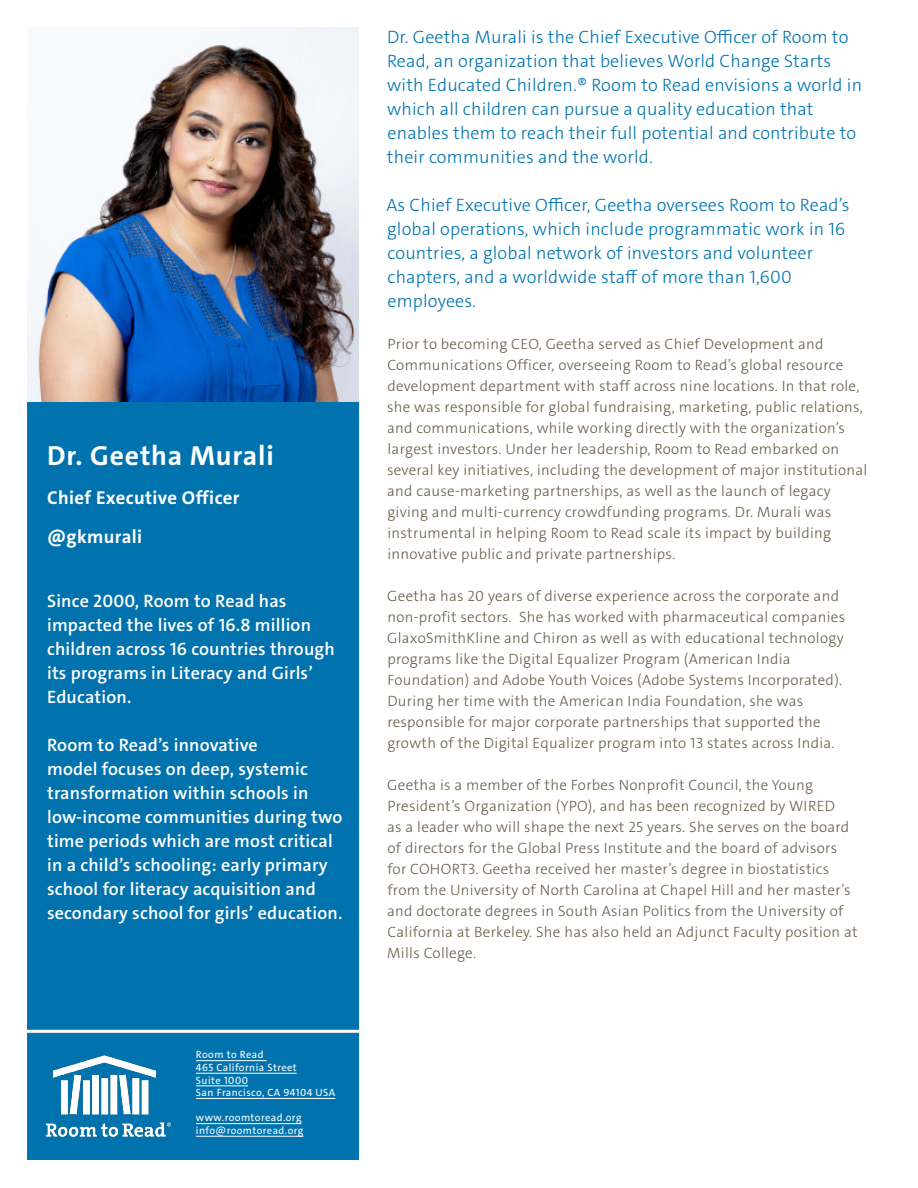
<style>
.page{position:relative;width:918px;height:1188px;background:#fff}
.page>*{position:absolute;margin:0;border:0;box-sizing:border-box;transform-origin:0 0}
.t1{font:700 27.75px "The Sans C4 s";letter-spacing:.03em;color:#fff}
.t2{font:700 18.75px "The Sans C4 s";letter-spacing:.02em;color:#fff}
.t3{font:300 18px/24px "The Sans C4 s";letter-spacing:.01em;color:#0073ae}
.t4{font:600 18px/24px "The Sans C4 s";letter-spacing:.01em;color:#fff}
.t5{font:300 15px/21px "The Sans C4 s";letter-spacing:.02em;color:#685d49}
.Paragraph_Style_1{font:10.5px/12.6px "The Sans C4 s";letter-spacing:.04em;color:#fff}
</style>
<div class="page">
<div style="left:27px;top:402px;width:331px;height:758px;background:#0073ae"></div>
<hr style="left:196px;top:1060px;width:71px;height:1px;background:#fff">
<hr style="left:196px;top:1073px;width:101px;height:1px;background:#fff">
<hr style="left:196px;top:1085px;width:52px;height:1px;background:#fff">
<hr style="left:196px;top:1098px;width:139px;height:1px;background:#fff">
<hr style="left:196px;top:1123px;width:106px;height:1px;background:#fff">
<hr style="left:196px;top:1136px;width:107px;height:1px;background:#fff">
<hr style="left:27px;top:1030px;width:341px;height:3px;background:#fff">
<img style="left:46px;top:1055px;width:126px;height:82px">
<img style="left:27px;top:27px;width:331px;height:375px">
<p class="t1" style="left:47px;top:438px;width:228px">Dr. Geetha Murali</p>
<p class="t2" style="left:47px;top:485px;width:194px">Chief Executive Officer</p>
<p class="t2" style="left:47px;top:524px;width:97px">@gkmurali</p>
<p class="t4" style="left:47px;top:589px;width:289px">Since 2000, Room to Read has impacted the lives of 16.8 million children across 16 countries through its programs in Literacy and Girls’<br>Education.</p>
<p class="t4" style="left:47px;top:733px;width:297px">Room to Read’s innovative<br>model focuses on deep, systemic transformation within schools in low-income communities during two time periods which are most critical in a child’s schooling: early primary school for literacy acquisition and secondary school for girls’ education.</p>
<p class="Paragraph_Style_1" style="left:196px;top:1049px;width:141px">Room to Read<br>465 California Street<br>Suite 1000<br>San Francisco, CA 94104 USA</p>
<p class="Paragraph_Style_1" style="left:196px;top:1112px;width:109px">www.roomtoread.org info@roomtoread.org</p>
<p class="t3" style="left:387px;top:25px;width:477px">Dr. Geetha Murali is the Chief Executive Officer of Room to Read, an organization that believes World Change Starts with Educated Children.® Room to Read envisions a world in which all children can pursue a quality education that enables them to reach their full potential and contribute to their communities and the world.</p>
<p class="t3" style="left:386px;top:193px;width:465px">As Chief Executive Officer, Geetha oversees Room to Read’s global operations, which include programmatic work in 16 countries, a global network of investors and volunteer chapters, and a worldwide staff of more than 1,600 employees.</p>
<p class="t5" style="left:387px;top:334px;width:482px">Prior to becoming CEO, Geetha served as Chief Development and Communications Officer, overseeing Room to Read’s global resource development department with staff across nine locations. In that role, she was responsible for global fundraising, marketing, public relations, and communications, while working directly with the organization’s largest investors. Under her leadership, Room to Read embarked on several key initiatives, including the development of major institutional and cause-marketing partnerships, as well as the launch of legacy giving and multi-currency crowdfunding programs. Dr. Murali was instrumental in helping Room to Read scale its impact by building innovative public and private partnerships.</p>
<p class="t5" style="left:387px;top:586px;width:459px">Geetha has 20 years of diverse experience across the corporate and non-profit sectors. She has worked with pharmaceutical companies GlaxoSmithKline and Chiron as well as with educational technology programs like the Digital Equalizer Program (American India Foundation) and Adobe Youth Voices (Adobe Systems Incorporated).<br>During her time with the American India Foundation, she was responsible for major corporate partnerships that supported the growth of the Digital Equalizer program into 13 states across India.</p>
<p class="t5" style="left:387px;top:775px;width:472px">Geetha is a member of the Forbes Nonprofit Council, the Young President’s Organization (YPO), and has been recognized by WIRED<br>as a leader who will shape the next 25 years. She serves on the board of directors for the Global Press Institute and the board of advisors for COHORT3. Geetha received her master’s degree in biostatistics from the University of North Carolina at Chapel Hill and her master’s and doctorate degrees in South Asian Politics from the University of California at Berkeley. She has also held an Adjunct Faculty position at Mills College.</p>
</div>
